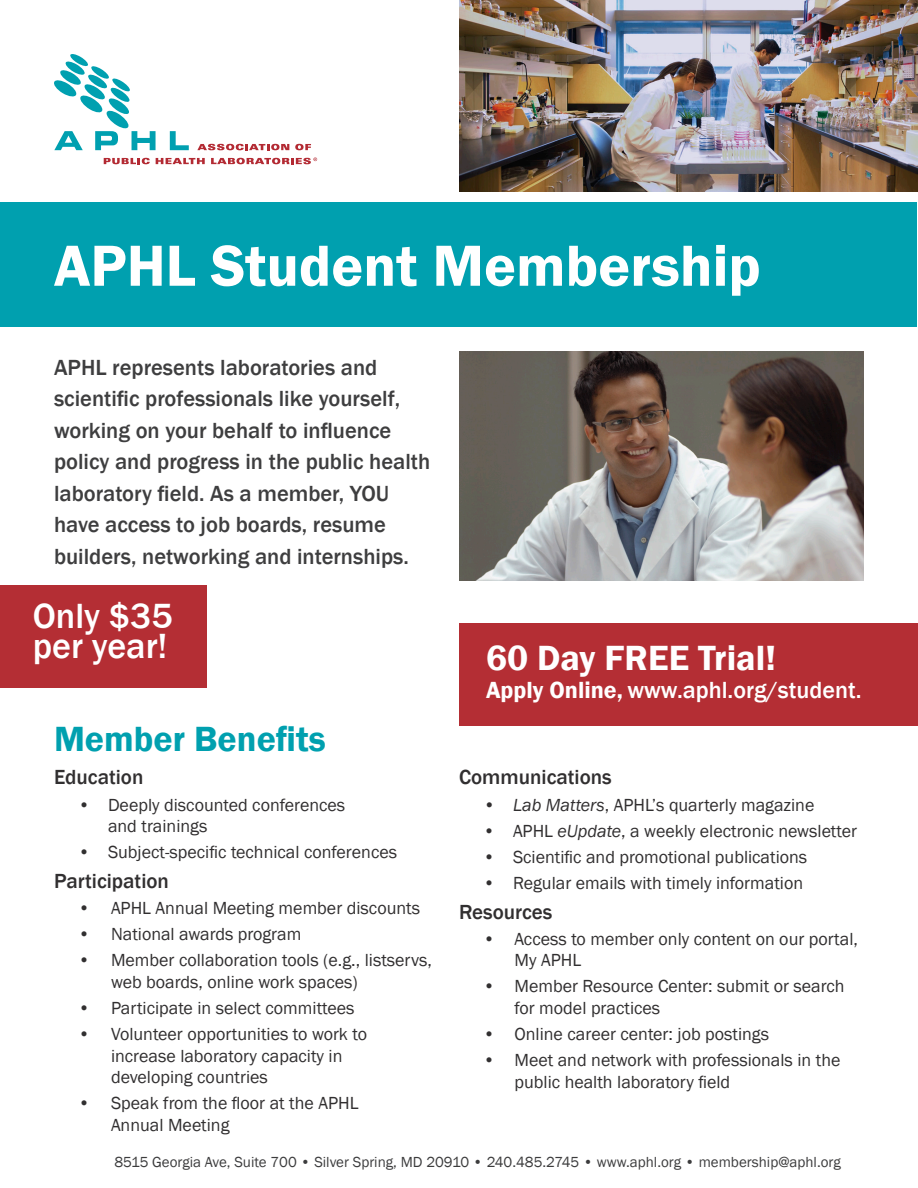
<style>
.page{position:relative;width:918px;height:1188px;background:#fff}
.page>*{position:absolute;margin:0;border:0;box-sizing:border-box;transform-origin:0 0}
.t1{font:600 60px "Franklin Gothic";color:#fff}
.t2{font:600 36px "Franklin Gothic";color:#fff}
.t3{font:500 36px/30px "Franklin Gothic";color:#fff}
.t4{font:600 36px "Franklin Gothic";color:#00a0af}
.t5{font:500 24px "Franklin Gothic";color:#fff}
.t6{font:500 22.5px/31.5px "Franklin Gothic";color:#3e3e3f}
.t7{font:500 21px "Franklin Gothic";color:#312f30}
.t8{font:18px/21.6px "Franklin Gothic";color:#312f30}
.t9{font:15px "Franklin Gothic";color:#3c3c3d}
.s1{font-weight:600}
.s2{font-style:italic}
</style>
<div class="page">
<img style="left:459px;top:351px;width:405px;height:229px">
<div style="left:1px;top:202px;width:916px;height:125px;background:#00a0af"></div>
<div style="left:459px;top:623px;width:459px;height:103px;background:#b42e34"></div>
<svg style="left:104px;top:158px;width:46px;height:6px"></svg>
<svg style="left:156px;top:158px;width:49px;height:6px"></svg>
<svg style="left:197px;top:144px;width:92px;height:6px"></svg>
<svg style="left:295px;top:144px;width:16px;height:6px"></svg>
<svg style="left:170px;top:131px;width:19px;height:19px"></svg>
<svg style="left:54px;top:54px;width:102px;height:96px"></svg>
<svg style="left:211px;top:157px;width:106px;height:7px"></svg>
<img style="left:459px;top:0;width:459px;height:191px">
<div style="left:0;top:585px;width:207px;height:103px;background:#b42e34"></div>
<p class="t1" style="left:54px;top:229px;width:708px">APHL Student Membership</p>
<p class="t6" style="left:54px;top:352px;width:378px">APHL represents laboratories and scientific professionals like yourself, working on your behalf to influence policy and progress in the public health laboratory field. As a member, YOU have access to job boards, resume builders, networking and internships.</p>
<p class="t3" style="left:33px;top:601px;width:141px">Only $35 per year!</p>
<p class="t4" style="left:54px;top:717px;width:273px">Member Benefits</p>
<p class="t7" style="left:54px;top:765px;width:91px">Education</p>
<p class="t8" style="left:108px;top:794px;width:239px;text-indent:-30px">• Deeply discounted conferences and trainings</p>
<p class="t8" style="left:78px;top:842px;width:321px">• Subject-specific technical conferences</p>
<p class="t7" style="left:54px;top:868px;width:117px">Participation</p>
<p class="t8" style="left:78px;top:898px;width:344px">• APHL Annual Meeting member discounts</p>
<p class="t8" style="left:78px;top:924px;width:225px">• National awards program</p>
<p class="t8" style="left:111px;top:950px;width:322px;text-indent:-33px">• Member collaboration tools (e.g., listservs, web boards, online work spaces)</p>
<p class="t8" style="left:78px;top:998px;width:278px">• Participate in select committees</p>
<p class="t8" style="left:111px;top:1024px;width:258px;text-indent:-33px">• Volunteer opportunities to work to increase laboratory capacity in developing countries</p>
<p class="t8" style="left:111px;top:1093px;width:249px;text-indent:-33px">• Speak from the floor at the APHL<br>Annual Meeting</p>
<p class="t2" style="left:486px;top:635px;width:291px">60 Day FREE Trial!</p>
<p class="t5" style="left:486px;top:675px;width:377px"><span class="s1">Apply Online,</span> www.aphl.org/student.</p>
<p class="t7" style="left:459px;top:765px;width:154px">Communications</p>
<p class="t8" style="left:483px;top:794px;width:333px"><span class="s2">• Lab Matters</span>, APHL’s quarterly magazine</p>
<p class="t8" style="left:483px;top:820px;width:376px">• APHL <span class="s2">eUpdate</span>, a weekly electronic newsletter</p>
<p class="t8" style="left:483px;top:846px;width:326px">• Scientific and promotional publications</p>
<p class="t8" style="left:483px;top:872px;width:322px">• Regular emails with timely information</p>
<p class="t7" style="left:459px;top:899px;width:95px">Resources</p>
<p class="t8" style="left:514px;top:928px;width:345px;text-indent:-32px">• Access to member only content on our portal,<br>My APHL</p>
<p class="t8" style="left:514px;top:976px;width:331px;text-indent:-32px">• Member Resource Center: submit or search for model practices</p>
<p class="t8" style="left:483px;top:1024px;width:288px">• Online career center: job postings</p>
<p class="t8" style="left:514px;top:1050px;width:327px;text-indent:-32px">• Meet and network with professionals in the public health laboratory field</p>
<p class="t9" style="left:114px;top:1153px;width:728px">8515 Georgia Ave, Suite 700 • Silver Spring, MD 20910 • 240.485.2745 • www.aphl.org • membership@aphl.org</p>
</div>
